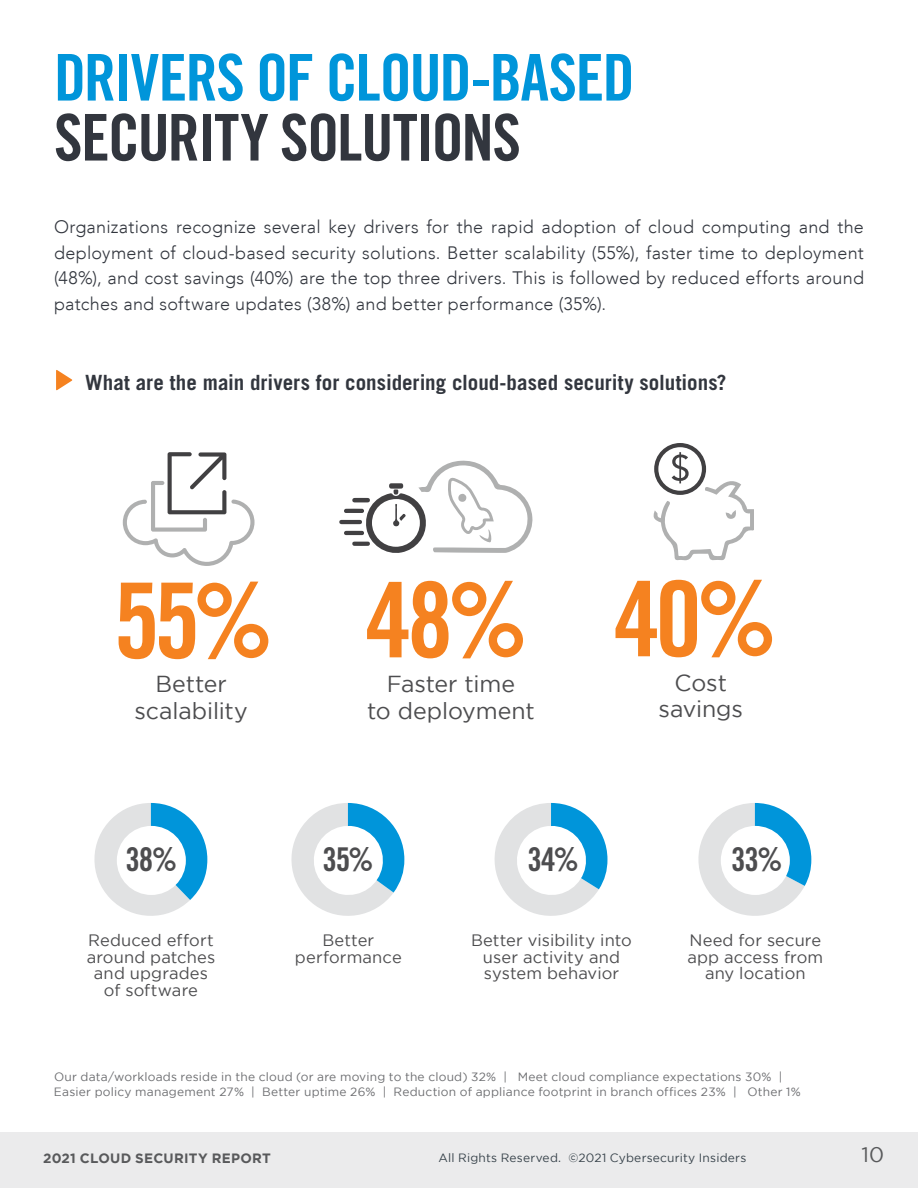
<style>
.page{position:relative;width:918px;height:1188px;background:#fff}
.page>*{position:absolute;margin:0;border:0;box-sizing:border-box;transform-origin:0 0}
.t1{font:104.55px "Trade Gothic LT Std Bd Cn 20";color:#f58220}
.t2{font:64.5px "Trade Gothic LT Std Bd Cn 20";letter-spacing:-.025em;color:#0095da}
.t3{font:64.5px "Trade Gothic LT Std Bd Cn 20";letter-spacing:-.025em;color:#32363e}
.t4{font:32.7px "Trade Gothic LT Std Bd Cn 20";letter-spacing:-.045em;color:#4d4d4f}
.t5{font:23.1px/26.4px "Gotham";letter-spacing:-.005em;color:#4d4d4f;text-align:center}
.t6{font:700 21px "Trade Gothic LT Std";color:#32363e}
.t7{font:21px "Gotham";color:#58595b}
.t8{font:300 18px/25.5px "Avenir LT";letter-spacing:.015em;color:#32363e;text-align:justify}
.t9{font:16.5px/16.5px "Gotham";letter-spacing:.01em;color:#4d4d4f;text-align:center}
.t10{font:16.5px/16.5px "Gotham";letter-spacing:.01em;color:#4e4e50;text-align:center}
.t11{font:700 13.5px "Gotham";letter-spacing:.02em;color:#58595b}
.t12{font:12px/15px "Gotham";letter-spacing:.015em;color:#6d6e71}
.t13{font:12px "Gotham";letter-spacing:.015em;color:#38434b}
</style>
<div class="page">
<div style="left:0;top:1132px;width:918px;height:56px;background:#ebebec"></div>
<svg style="left:56px;top:370px;width:16px;height:20px"></svg>
<svg style="left:291px;top:803px;width:113px;height:113px"></svg>
<svg style="left:94px;top:803px;width:113px;height:113px"></svg>
<div style="left:117px;top:826px;width:69px;height:69px;background:#fff;border-radius:50%"></div>
<svg style="left:494px;top:803px;width:113px;height:113px"></svg>
<svg style="left:698px;top:803px;width:113px;height:113px"></svg>
<div style="left:721px;top:826px;width:69px;height:69px;background:#fff;border-radius:50%"></div>
<svg style="left:339px;top:461px;width:193px;height:92px"></svg>
<svg style="left:654px;top:443px;width:100px;height:117px"></svg>
<svg style="left:123px;top:452px;width:132px;height:114px"></svg>
<h2 class="t2" style="left:54px;top:38px;width:582px">DRIVERS OF CLOUD-BASED</h2>
<h2 class="t3" style="left:54px;top:98px;width:469px">SECURITY SOLUTIONS</h2>
<p class="t8" style="left:54px;top:215px;width:812px">Organizations recognize several key drivers for the rapid adoption of cloud computing and the deployment of cloud-based security solutions. Better scalability (55%), faster time to deployment (48%), and cost savings (40%) are the top three drivers. This is followed by reduced efforts around patches and software updates (38%) and better performance (35%).</p>
<p class="t6" style="left:85px;top:370px;width:643px">What are the main drivers for considering cloud-based security solutions?</p>
<h1 class="t1" style="left:113px;top:557px;width:162px">55%</h1>
<p class="t5" style="left:155px;top:671px;width:73px">Better</p>
<p class="t5" style="left:135px;top:697px;width:115px">scalability</p>
<h1 class="t1" style="left:365px;top:557px;width:164px">48%</h1>
<h1 class="t1" style="left:614px;top:556px;width:165px">40%</h1>
<p class="t5" style="left:367px;top:671px;width:169px">Faster time<br>to deployment</p>
<p class="t5" style="left:659px;top:669px;width:86px">Cost savings</p>
<h3 class="t4" style="left:126px;top:840px;width:53px">38%</h3>
<h3 class="t4" style="left:323px;top:840px;width:53px">35%</h3>
<h3 class="t4" style="left:527px;top:840px;width:53px">34%</h3>
<h3 class="t4" style="left:731px;top:840px;width:53px">33%</h3>
<p class="t9" style="left:87px;top:932px;width:130px">Reduced effort around patches and upgrades of software</p>
<p class="t10" style="left:295px;top:932px;width:108px">Better performance</p>
<p class="t9" style="left:471px;top:932px;width:162px">Better visibility into user activity and system behavior</p>
<p class="t9" style="left:687px;top:932px;width:137px">Need for secure app access from any location</p>
<p class="t12" style="left:54px;top:1069px;width:748px">Our data/workloads reside in the cloud (or are moving to the cloud) 32% | Meet cloud compliance expectations 30% |<br>Easier policy management 27% | Better uptime 26% | Reduction of appliance footprint in branch offices 23% | Other 1%</p>
<p class="t11" style="left:43px;top:1150px;width:229px">2021 CLOUD SECURITY REPORT</p>
<p class="t13" style="left:439px;top:1151px;width:309px">All Rights Reserved. ©2021 Cybersecurity Insiders</p>
<p class="t7" style="left:862px;top:1143px;width:24px">10</p>
</div>
